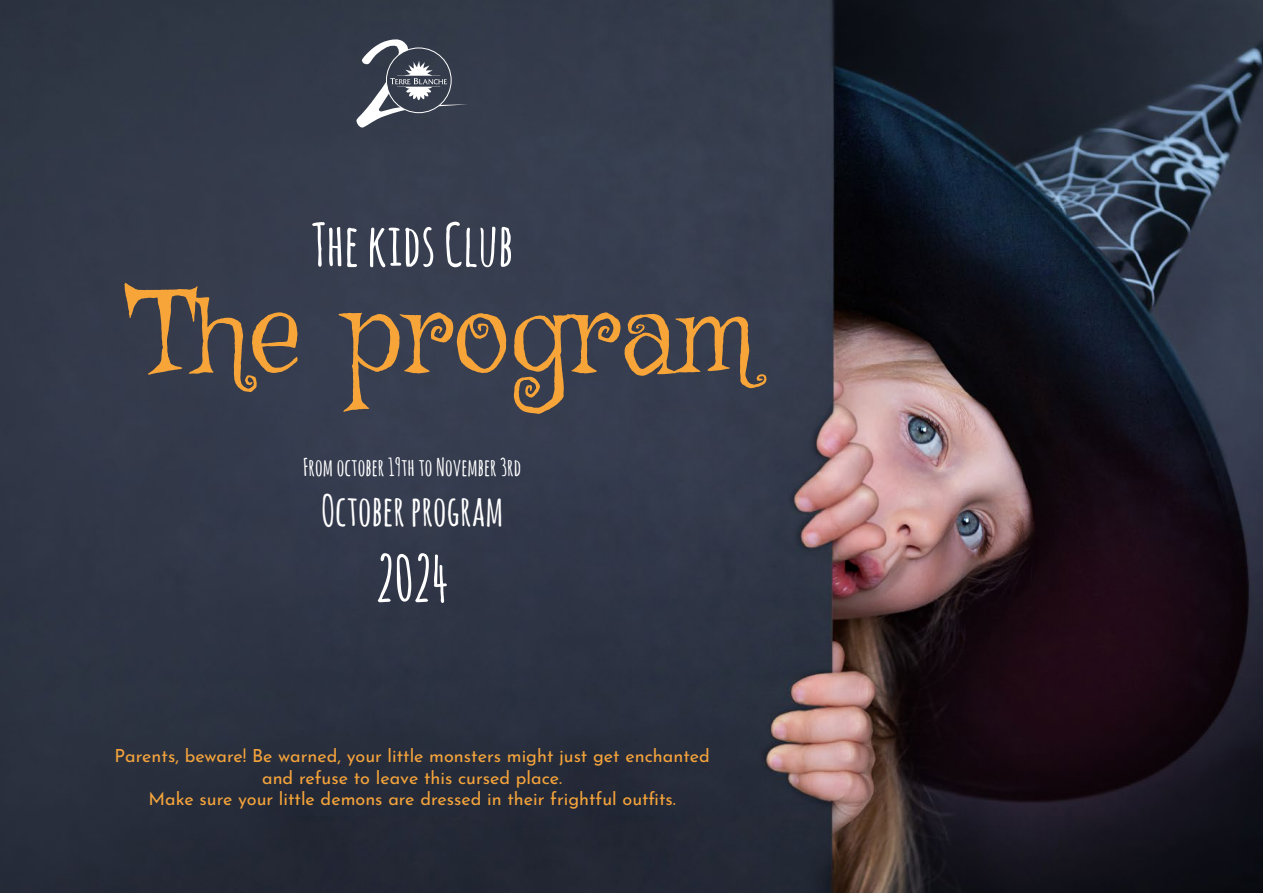
<style>
.page{position:relative;width:1263px;height:893px;background:#fff}
.page>*{position:absolute;margin:0;border:0;box-sizing:border-box;transform-origin:0 0}
.t1{font:118.65px "Griffy";color:#f7a439}
.t2{font:700 62.7px "Amatic SC";color:#fff}
.t3{font:700 58.5px "Amatic SC";color:#fff}
.t4{font:700 41.85px "Amatic SC";color:#fff}
.t5{font:700 24px "Amatic SC";color:#fff}
.t6{font:18px/21.6px "Josefin Sans";color:#f5a43b;text-align:center}
</style>
<div class="page">
<img style="left:0;top:0;width:1263px;height:893px">
<svg style="left:356px;top:39px;width:112px;height:89px;background:#575d6a"></svg>
<h3 class="t3" style="left:311px;top:203px;width:204px">The kids Club</h3>
<h1 class="t1" style="left:131px;top:259px;width:624px">The program</h1>
<h3 class="t5" style="left:303px;top:450px;width:219px">From october 19th to November 3rd</h3>
<h3 class="t4" style="left:321px;top:481px;width:184px">October program</h3>
<h2 class="t2" style="left:376px;top:534px;width:74px">2024</h2>
<p class="t6" style="left:115px;top:743px;width:597px">Parents, beware! Be warned, your little monsters might just get enchanted and refuse to leave this cursed place.<br>Make sure your little demons are dressed in their frightful outfits.</p>
</div>
